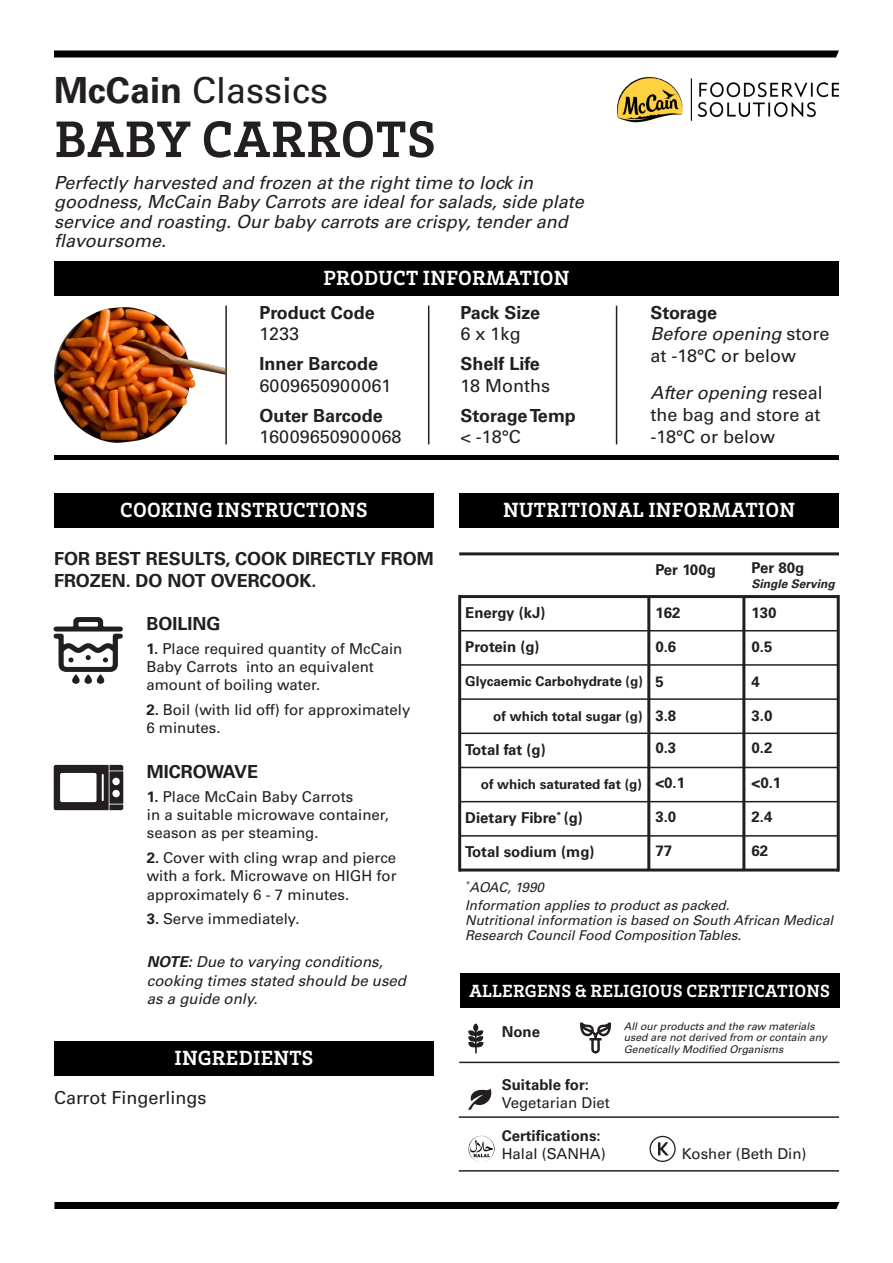
<style>
.page{position:relative;width:893px;height:1263px;background:#fff}
.page>*{position:absolute;margin:0;border:0;box-sizing:border-box;transform-origin:0 0}
.t1{font:700 52.5px "Brix Slab";letter-spacing:.015em;color:#231f20}
.t2{font:36px "Univers LT Std";color:#231f20}
.t3{font:700 21px "Brix Slab";letter-spacing:.015em;color:#fff}
.t4{font:italic 18px/19.5px "Univers LT Std";color:#231f20}
.t5{font:18px/21.6px "Univers LT Std";color:#231f20}
.t6{font:700 18px/21.6px "Univers LT Std";color:#231f20}
.t7{font:700 18px "Brix Slab";letter-spacing:.015em;color:#fff}
.t8{font:15px/18px "Univers LT Std";color:#231f20}
.t9{font:700 15px "Univers LT Std";color:#231f20}
.t10{font:italic 15px/18.6px "Univers LT Std";color:#231f20}
.t11{font:italic 13.5px/15px "Univers LT Std";color:#231f20}
.t12{font:700 13.5px "Univers LT Std";color:#231f20}
.t13{font:italic 13.5px "Univers LT Std";letter-spacing:-.02em;color:#231f20}
.t14{font:italic 700 12px "Univers LT Std";color:#231f20}
.t15{font:italic 10.5px/11.2px "Univers LT Std";color:#231f20}
.s1{font-weight:700}
.s2{font-style:italic}
</style>
<div class="page">
<img style="left:54px;top:307px;width:171px;height:136px">
<hr style="left:428px;top:306px;width:1px;height:138px;background:#231f20">
<svg style="left:54px;top:50px;width:785px;height:8px;background:#202020"></svg>
<img style="left:617px;top:77px;width:222px;height:45px">
<div style="left:54px;top:261px;width:785px;height:35px;background:#000"></div>
<div style="left:54px;top:455px;width:785px;height:5px;background:#000"></div>
<div style="left:459px;top:494px;width:380px;height:34px;background:#000"></div>
<div style="left:460px;top:974px;width:379px;height:34px;background:#000"></div>
<svg style="left:468px;top:1023px;width:16px;height:30px"></svg>
<hr style="left:459px;top:1062px;width:380px;height:1px;background:#231f20">
<hr style="left:459px;top:1116px;width:380px;height:2px;background:#231f20">
<hr style="left:225px;top:306px;width:2px;height:138px;background:#231f20">
<hr style="left:616px;top:306px;width:1px;height:138px;background:#231f20">
<div style="left:54px;top:494px;width:380px;height:34px;background:#000"></div>
<div style="left:54px;top:1041px;width:380px;height:34px;background:#000"></div>
<div style="left:54px;top:1202px;width:785px;height:7px;background:#000"></div>
<hr style="left:459px;top:1170px;width:380px;height:1px;background:#231f20">
<img style="left:468px;top:1136px;width:26px;height:26px">
<svg style="left:468px;top:1088px;width:24px;height:22px"></svg>
<svg style="left:53px;top:617px;width:70px;height:67px"></svg>
<svg style="left:54px;top:765px;width:69px;height:45px"></svg>
<svg style="left:649px;top:1136px;width:27px;height:26px"></svg>
<svg style="left:580px;top:1022px;width:31px;height:32px"></svg>
<hr style="left:459px;top:552px;width:380px;height:3px;background:#231f20">
<hr style="left:459px;top:595px;width:380px;height:3px;background:#231f20">
<hr style="left:459px;top:630px;width:380px;height:1px;background:#231f20">
<hr style="left:459px;top:664px;width:380px;height:2px;background:#231f20">
<hr style="left:459px;top:698px;width:380px;height:2px;background:#231f20">
<hr style="left:459px;top:732px;width:380px;height:2px;background:#231f20">
<hr style="left:459px;top:767px;width:380px;height:1px;background:#231f20">
<hr style="left:459px;top:801px;width:380px;height:1px;background:#231f20">
<hr style="left:459px;top:835px;width:380px;height:2px;background:#231f20">
<hr style="left:459px;top:868px;width:380px;height:3px;background:#231f20">
<hr style="left:742px;top:596px;width:3px;height:273px;background:#231f20">
<hr style="left:837px;top:595px;width:3px;height:276px;background:#231f20">
<hr style="left:647px;top:596px;width:3px;height:273px;background:#231f20">
<hr style="left:458px;top:595px;width:3px;height:276px;background:#231f20">
<p class="t2" style="left:54px;top:69px;width:276px"><span class="s1">McCain</span> Classics</p>
<p class="t1" style="left:54px;top:105px;width:383px">BABY CARROTS</p>
<p class="t4" style="left:54px;top:173px;width:481px">Perfectly harvested and frozen at the right time to lock in</p>
<p class="t4" style="left:54px;top:192px;width:531px">goodness, McCain Baby Carrots are ideal for salads, side plate service and roasting. Our baby carrots are crispy, tender and</p>
<p class="t4" style="left:54px;top:231px;width:114px">flavoursome.</p>
<p class="t3" style="left:323px;top:264px;width:247px">PRODUCT INFORMATION</p>
<p class="t6" style="left:259px;top:302px;width:117px">Product Code</p>
<p class="t5" style="left:259px;top:323px;width:41px">1233</p>
<p class="t6" style="left:259px;top:353px;width:120px">Inner Barcode</p>
<p class="t5" style="left:259px;top:375px;width:134px">6009650900061</p>
<p class="t6" style="left:259px;top:405px;width:125px">Outer Barcode</p>
<p class="t5" style="left:259px;top:426px;width:144px">16009650900068</p>
<p class="t6" style="left:460px;top:302px;width:81px">Pack Size</p>
<p class="t5" style="left:460px;top:323px;width:62px">6 x 1kg</p>
<p class="t6" style="left:460px;top:353px;width:81px">Shelf Life</p>
<p class="t5" style="left:460px;top:375px;width:91px">18 Months</p>
<p class="t6" style="left:460px;top:405px;width:117px">Storage Temp</p>
<p class="t5" style="left:460px;top:426px;width:62px">&lt; -18°C</p>
<p class="t6" style="left:650px;top:302px;width:68px">Storage</p>
<p class="t5" style="left:650px;top:323px;width:181px"><span class="s2">Before opening</span> store at -18°C or below</p>
<p class="t5" style="left:650px;top:382px;width:174px"><span class="s2">After opening</span> reseal the bag and store at -18°C or below</p>
<p class="t3" style="left:120px;top:497px;width:249px">COOKING INSTRUCTIONS</p>
<p class="t6" style="left:54px;top:548px;width:381px">FOR BEST RESULTS, COOK DIRECTLY FROM<br>FROZEN. DO NOT OVERCOOK.</p>
<p class="t6" style="left:146px;top:613px;width:76px">BOILING</p>
<p class="t8" style="left:146px;top:640px;width:257px"><span class="s1">1.</span> Place required quantity of McCain</p>
<p class="t8" style="left:146px;top:658px;width:229px">Baby Carrots into an equivalent amount of boiling water.</p>
<p class="t8" style="left:146px;top:700px;width:266px;line-height:18.6px"><span class="s1">2.</span> Boil (with lid off) for approximately<br>6 minutes.</p>
<p class="t6" style="left:147px;top:761px;width:113px">MICROWAVE</p>
<p class="t8" style="left:147px;top:788px;width:208px"><span class="s1">1.</span> Place McCain Baby Carrots</p>
<p class="t8" style="left:147px;top:806px;width:244px">in a suitable microwave container, season as per steaming.</p>
<p class="t8" style="left:147px;top:848px;width:251px;line-height:18.6px"><span class="s1">2.</span> Cover with cling wrap and pierce with a fork. Microwave on HIGH for</p>
<p class="t8" style="left:147px;top:885px;width:204px">approximately 6 - 7 minutes.</p>
<p class="t8" style="left:147px;top:910px;width:154px"><span class="s1">3.</span> Serve immediately.</p>
<p class="t10" style="left:147px;top:952px;width:261px"><span class="s1">NOTE:</span> Due to varying conditions, cooking times stated should be used as a guide only.</p>
<p class="t3" style="left:174px;top:1044px;width:140px">INGREDIENTS</p>
<p class="t5" style="left:54px;top:1087px;width:154px">Carrot Fingerlings</p>
<p class="t3" style="left:503px;top:497px;width:293px">NUTRITIONAL INFORMATION</p>
<p class="t9" style="left:655px;top:561px;width:62px">Per 100g</p>
<p class="t9" style="left:752px;top:559px;width:54px">Per 80g</p>
<p class="t14" style="left:752px;top:577px;width:85px">Single Serving</p>
<p class="t9" style="left:465px;top:604px;width:82px">Energy (kJ)</p>
<p class="t9" style="left:465px;top:638px;width:76px">Protein (g)</p>
<p class="t12" style="left:465px;top:674px;width:179px">Glycaemic Carbohydrate (g)</p>
<p class="t12" style="left:493px;top:708px;width:151px">of which total sugar (g)</p>
<p class="t9" style="left:465px;top:741px;width:82px">Total fat (g)</p>
<p class="t12" style="left:481px;top:776px;width:163px">of which saturated fat (g)</p>
<p class="t9" style="left:465px;top:809px;width:119px">Dietary Fibre<sup>*</sup> (g)</p>
<p class="t9" style="left:465px;top:843px;width:131px">Total sodium (mg)</p>
<p class="t13" style="left:465px;top:879px;width:80px"><sup>*</sup>AOAC, 1990</p>
<p class="t11" style="left:465px;top:897px;width:266px">Information applies to product as packed.</p>
<p class="t11" style="left:465px;top:912px;width:370px">Nutritional information is based on South African Medical<br>Research Council Food Composition Tables.</p>
<p class="t9" style="left:655px;top:604px;width:27px">162</p>
<p class="t9" style="left:752px;top:604px;width:27px">130</p>
<p class="t9" style="left:655px;top:638px;width:22px">0.6</p>
<p class="t9" style="left:752px;top:638px;width:22px">0.5</p>
<p class="t9" style="left:655px;top:672px;width:10px">5</p>
<p class="t9" style="left:752px;top:672px;width:10px">4</p>
<p class="t9" style="left:655px;top:707px;width:22px">3.8</p>
<p class="t9" style="left:752px;top:707px;width:22px">3.0</p>
<p class="t9" style="left:655px;top:739px;width:22px">0.3</p>
<p class="t9" style="left:752px;top:739px;width:22px">0.2</p>
<p class="t9" style="left:655px;top:773px;width:31px">&lt;0.1</p>
<p class="t9" style="left:752px;top:773px;width:31px">&lt;0.1</p>
<p class="t9" style="left:655px;top:808px;width:22px">3.0</p>
<p class="t9" style="left:752px;top:808px;width:22px">2.4</p>
<p class="t9" style="left:655px;top:842px;width:18px">77</p>
<p class="t9" style="left:752px;top:842px;width:18px">62</p>
<p class="t7" style="left:470px;top:979px;width:362px">ALLERGENS &amp; RELIGIOUS CERTIFICATIONS</p>
<p class="t9" style="left:502px;top:1023px;width:40px">None</p>
<p class="t9" style="left:502px;top:1075px;width:89px">Suitable for:</p>
<p class="t8" style="left:502px;top:1093px;width:110px">Vegetarian Diet</p>
<p class="t9" style="left:502px;top:1127px;width:100px">Certifications:</p>
<p class="t8" style="left:502px;top:1145px;width:105px">Halal (SANHA)</p>
<p class="t15" style="left:624px;top:1021px;width:205px">All our products and the raw materials used are not derived from or contain any<br>Genetically Modified Organisms</p>
<p class="t8" style="left:682px;top:1145px;width:126px">Kosher (Beth Din)</p>
</div>
